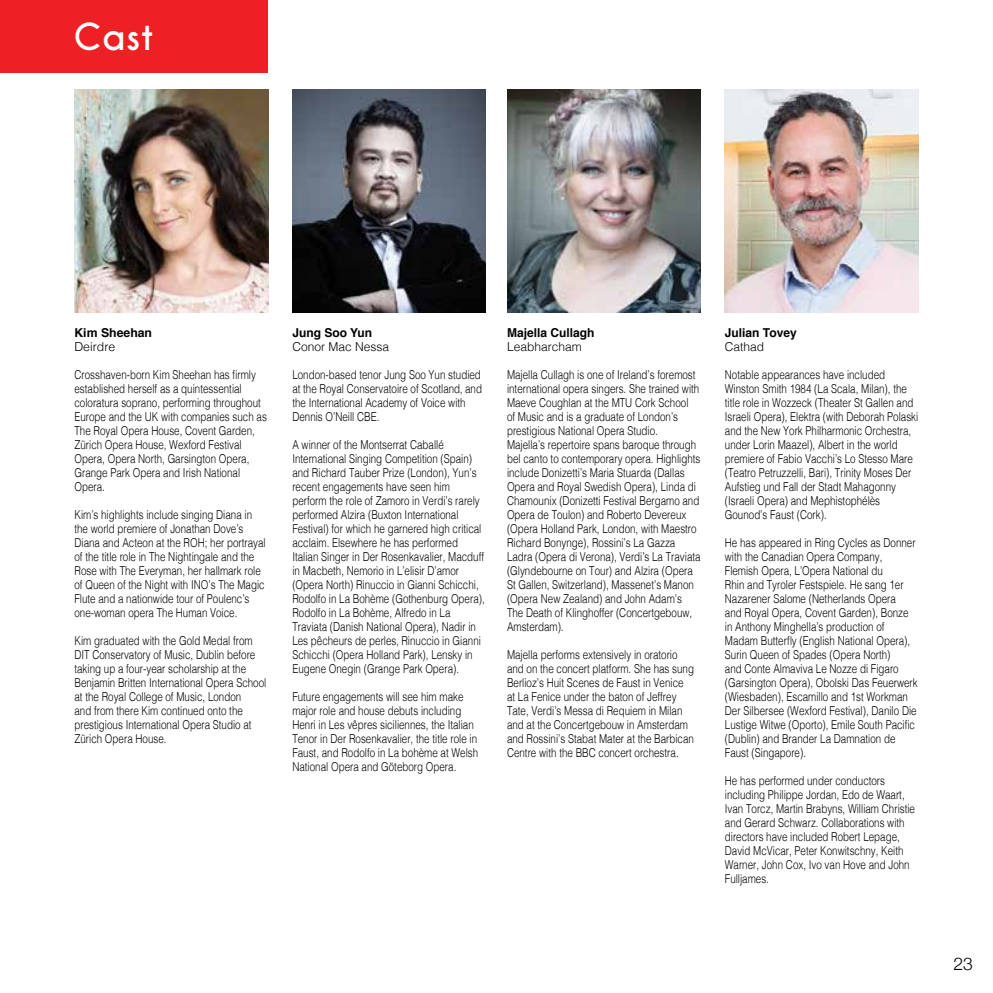
<style>
.page{position:relative;width:993px;height:993px;background:#fff}
.page>*{position:absolute;margin:0;border:0;box-sizing:border-box;transform-origin:0 0}
.t1{font:700 35px "Caviar Dreams";color:#fff}
.t2{font:300 17.5px "Helvetica Neue";color:#000}
.t3{font:300 12.25px/14px "Helvetica";color:#000;scale:.8 1}
.t4{font:700 12.25px "Helvetica";color:#000}
.t5{font:300 12.25px "Helvetica";color:#000}
</style>
<div class="page">
<div style="left:0;top:0;width:267px;height:73px;background:#ed2124"></div>
<img style="left:74px;top:89px;width:194px;height:224px">
<img style="left:507px;top:89px;width:193px;height:224px">
<img style="left:292px;top:89px;width:194px;height:224px">
<img style="left:724px;top:89px;width:194px;height:224px">
<h1 class="t1" style="left:74px;top:15px;width:82px">Cast</h1>
<p class="t4" style="left:74px;top:322px;width:79px">Kim Sheehan</p>
<p class="t5" style="left:74px;top:336px;width:42px">Deirdre</p>
<p class="t3" style="left:74px;top:366px;width:242px">Crosshaven-born Kim Sheehan has firmly established herself as a quintessential coloratura soprano, performing throughout Europe and the UK with companies such as The Royal Opera House, Covent Garden, Zürich Opera House, Wexford Festival Opera, Opera North, Garsington Opera, Grange Park Opera and Irish National Opera.</p>
<p class="t3" style="left:74px;top:506px;width:240px">Kim’s highlights include singing Diana in the world premiere of Jonathan Dove’s Diana and Acteon at the ROH; her portrayal of the title role in The Nightingale and the Rose with The Everyman, her hallmark role of Queen of the Night with INO’s The Magic Flute and a nationwide tour of Poulenc’s one-woman opera The Human Voice.</p>
<p class="t3" style="left:74px;top:632px;width:241px">Kim graduated with the Gold Medal from DIT Conservatory of Music, Dublin before taking up a four-year scholarship at the Benjamin Britten International Opera School at the Royal College of Music, London<br>and from there Kim continued onto the prestigious International Opera Studio at Zürich Opera House.</p>
<p class="t4" style="left:292px;top:322px;width:81px">Jung Soo Yun</p>
<p class="t5" style="left:292px;top:336px;width:98px">Conor Mac Nessa</p>
<p class="t3" style="left:292px;top:366px;width:238px">London-based tenor Jung Soo Yun studied at the Royal Conservatoire of Scotland‚ and the International Academy of Voice with Dennis O’Neill CBE.</p>
<p class="t3" style="left:292px;top:436px;width:242px">A winner of the Montserrat Caballé International Singing Competition (Spain) and Richard Tauber Prize (London), Yun’s recent engagements have seen him perform the role of Zamoro in Verdi’s rarely performed Alzira (Buxton International Festival) for which he garnered high critical acclaim. Elsewhere he has performed Italian Singer in Der Rosenkavalier, Macduff in Macbeth, Nemorio in L’elisir D’amor (Opera North) Rinuccio in Gianni Schicchi, Rodolfo in La Bohème (Gothenburg Opera), Rodolfo in La Bohème, Alfredo in La Traviata (Danish National Opera), Nadir in Les pêcheurs de perles‚ Rinuccio in Gianni Schicchi (Opera Holland Park), Lensky in Eugene Onegin (Grange Park Opera).</p>
<p class="t3" style="left:292px;top:688px;width:234px">Future engagements will see him make major role and house debuts including Henri in Les vêpres siciliennes, the Italian Tenor in Der Rosenkavalier, the title role in Faust, and Rodolfo in La bohème at Welsh National Opera and Göteborg Opera.</p>
<p class="t4" style="left:507px;top:322px;width:89px">Majella Cullagh</p>
<p class="t5" style="left:507px;top:336px;width:76px">Leabharcham</p>
<p class="t3" style="left:507px;top:366px;width:243px">Majella Cullagh is one of Ireland’s foremost international opera singers. She trained with Maeve Coughlan at the MTU Cork School<br>of Music and is a graduate of London’s prestigious National Opera Studio.<br>Majella’s repertoire spans baroque through bel canto to contemporary opera. Highlights include Donizetti’s Maria Stuarda (Dallas Opera and Royal Swedish Opera), Linda di Chamounix (Donizetti Festival Bergamo and Opera de Toulon) and Roberto Devereux (Opera Holland Park, London, with Maestro Richard Bonynge), Rossini’s La Gazza Ladra (Opera di Verona), Verdi’s La Traviata (Glyndebourne on Tour) and Alzira (Opera St Gallen, Switzerland), Massenet’s Manon (Opera New Zealand) and John Adam’s The Death of Klinghoffer (Concertgebouw, Amsterdam).</p>
<p class="t3" style="left:507px;top:646px;width:235px">Majella performs extensively in oratorio and on the concert platform. She has sung Berlioz’s Huit Scenes de Faust in Venice at La Fenice under the baton of Jeffrey Tate, Verdi’s Messa di Requiem in Milan and at the Concertgebouw in Amsterdam and Rossini’s Stabat Mater at the Barbican Centre with the BBC concert orchestra.</p>
<p class="t4" style="left:724px;top:322px;width:73px">Julian Tovey</p>
<p class="t5" style="left:724px;top:336px;width:41px">Cathad</p>
<p class="t3" style="left:724px;top:366px;width:243px">Notable appearances have included Winston Smith 1984 (La Scala, Milan), the title role in Wozzeck (Theater St Gallen and Israeli Opera), Elektra (with Deborah Polaski and the New York Philharmonic Orchestra, under Lorin Maazel), Albert in the world premiere of Fabio Vacchi’s Lo Stesso Mare (Teatro Petruzzelli, Bari), Trinity Moses Der Aufstieg und Fall der Stadt Mahagonny (Israeli Opera) and Mephistophélès Gounod’s Faust (Cork).</p>
<p class="t3" style="left:724px;top:534px;width:242px">He has appeared in Ring Cycles as Donner with the Canadian Opera Company, Flemish Opera, L’Opera National du<br>Rhin and Tyroler Festspiele. He sang 1er Nazarener Salome (Netherlands Opera<br>and Royal Opera, Covent Garden), Bonze in Anthony Minghella’s production of Madam Butterfly (English National Opera), Surin Queen of Spades (Opera North)<br>and Conte Almaviva Le Nozze di Figaro (Garsington Opera), Obolski Das Feuerwerk (Wiesbaden), Escamillo and 1st Workman Der Silbersee (Wexford Festival), Danilo Die Lustige Witwe (Oporto), Emile South Pacific (Dublin) and Brander La Damnation de Faust (Singapore).</p>
<p class="t3" style="left:724px;top:772px;width:239px">He has performed under conductors including Philippe Jordan, Edo de Waart, Ivan Torcz, Martin Brabyns, William Christie and Gerard Schwarz. Collaborations with directors have included Robert Lepage, David McVicar, Peter Konwitschny, Keith Warner, John Cox, Ivo van Hove and John Fulljames.</p>
<h2 class="t2" style="left:953px;top:949px;width:21px">23</h2>
</div>
